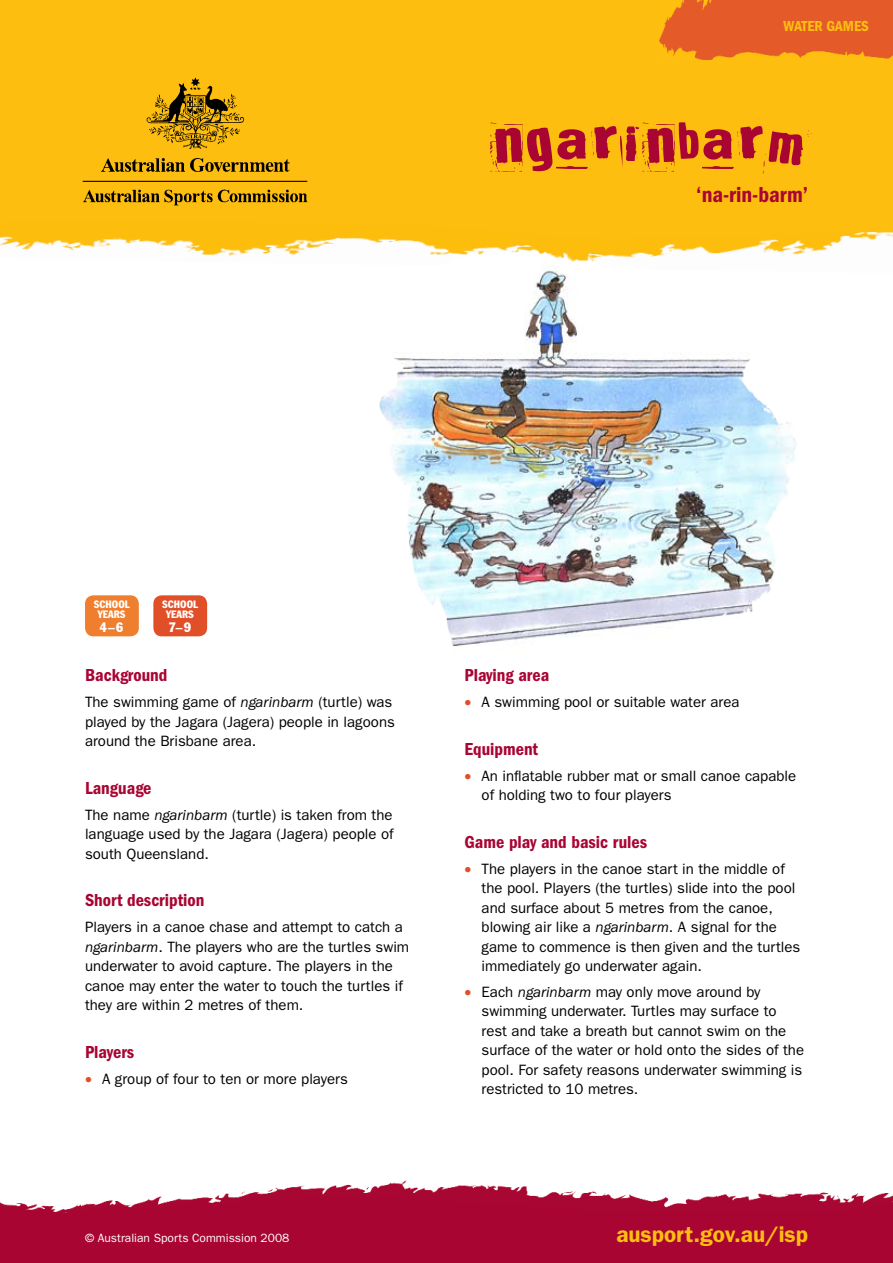
<style>
.page{position:relative;width:893px;height:1263px;background:#fff}
.page>*{position:absolute;margin:0;border:0;box-sizing:border-box;transform-origin:0 0}
.t1{font:94.5px "Broken 15";color:#a90533}
.t2{font:600 22.5px "Franklin Gothic";color:#febe10}
.t3{font:600 condensed 22.5px "Franklin Gothic";color:#a90533}
.t4{font:600 condensed 18px "Franklin Gothic";color:#a90533}
.t5{font:15px/19.5px "Franklin Gothic";color:#000}
.t6{font:600 condensed 15px "Franklin Gothic";color:#febe10}
.t7{font:condensed 13.5px "Franklin Gothic BT";color:#fff}
.t8{font:12px "Franklin Gothic";color:#fff}
.t9{font:condensed 10.5px/10.5px "Franklin Gothic BT";color:#fff;text-align:center}
.s1{font-style:italic}
.s2{color:#e14f28}
</style>
<div class="page">
<img style="left:0;top:240px;width:842px;height:16px">
<img style="left:159px;top:1180px;width:734px;height:17px">
<div style="left:0;top:0;width:893px;height:240px;background:#febe10"></div>
<div style="left:0;top:1197px;width:893px;height:66px;background:#a90533"></div>
<img style="left:659px;top:0;width:234px;height:60px">
<img style="left:72px;top:67px;width:246px;height:150px">
<img style="left:370px;top:239px;width:431px;height:408px">
<div style="left:85px;top:595px;width:54px;height:41px;background:#ef7f2e;border-radius:9px"></div>
<div style="left:153px;top:595px;width:54px;height:41px;background:#e14f28;border-radius:9px"></div>
<p class="t6" style="left:784px;top:18px;width:87px">WATER GAMES</p>
<h1 class="t1" style="left:490px;top:99px;width:319px">ngarinbarm</h1>
<h2 class="t3" style="left:696px;top:182px;width:114px">‘na-rin-barm’</h2>
<p class="t9" style="left:94px;top:598px;width:37px">SCHOOL<br>YEARS</p>
<p class="t7" style="left:100px;top:618px;width:25px">4–6</p>
<p class="t9" style="left:162px;top:598px;width:37px">SCHOOL<br>YEARS</p>
<p class="t7" style="left:168px;top:618px;width:24px">7–9</p>
<p class="t4" style="left:85px;top:665px;width:84px">Background</p>
<p class="t5" style="left:85px;top:692px;width:311px">The swimming game of <span class="s1">ngarinbarm</span> (turtle) was played by the Jagara (Jagera) people in lagoons around the Brisbane area.</p>
<p class="t4" style="left:85px;top:777px;width:68px">Language</p>
<p class="t5" style="left:85px;top:805px;width:310px;text-align:justify">The name <span class="s1">ngarinbarm</span> (turtle) is taken from the language used by the Jagara (Jagera) people of south Queensland.</p>
<p class="t4" style="left:85px;top:890px;width:121px">Short description</p>
<p class="t5" style="left:85px;top:917px;width:326px">Players in a canoe chase and attempt to catch a <span class="s1">ngarinbarm</span>. The players who are the turtles swim underwater to avoid capture. The players in the canoe may enter the water to touch the turtles if they are within 2 metres of them.</p>
<p class="t4" style="left:85px;top:1041px;width:51px">Players</p>
<p class="t5" style="left:85px;top:1069px;width:264px"><span class="s2">•</span> A group of four to ten or more players</p>
<p class="t4" style="left:465px;top:665px;width:86px">Playing area</p>
<p class="t5" style="left:465px;top:692px;width:277px"><span class="s2">•</span> A swimming pool or suitable water area</p>
<p class="t4" style="left:465px;top:738px;width:75px">Equipment</p>
<p class="t5" style="left:482px;top:766px;width:316px;text-indent:-17px"><span class="s2">•</span> An inflatable rubber mat or small canoe capable of holding two to four players</p>
<p class="t4" style="left:465px;top:831px;width:184px">Game play and basic rules</p>
<p class="t5" style="left:482px;top:859px;width:320px;text-indent:-17px"><span class="s2">•</span> The players in the canoe start in the middle of the pool. Players (the turtles) slide into the pool and surface about 5 metres from the canoe, blowing air like a <span class="s1">ngarinbarm</span>. A signal for the game to commence is then given and the turtles immediately go underwater again.</p>
<p class="t5" style="left:482px;top:982px;width:324px;text-indent:-17px"><span class="s2">•</span> Each <span class="s1">ngarinbarm</span> may only move around by swimming underwater. Turtles may surface to rest and take a breath but cannot swim on the surface of the water or hold onto the sides of the pool. For safety reasons underwater swimming is restricted to 10 metres.</p>
<p class="t8" style="left:85px;top:1231px;width:206px">© Australian Sports Commission 2008</p>
<h2 class="t2" style="left:616px;top:1220px;width:193px">ausport.gov.au/isp</h2>
</div>
